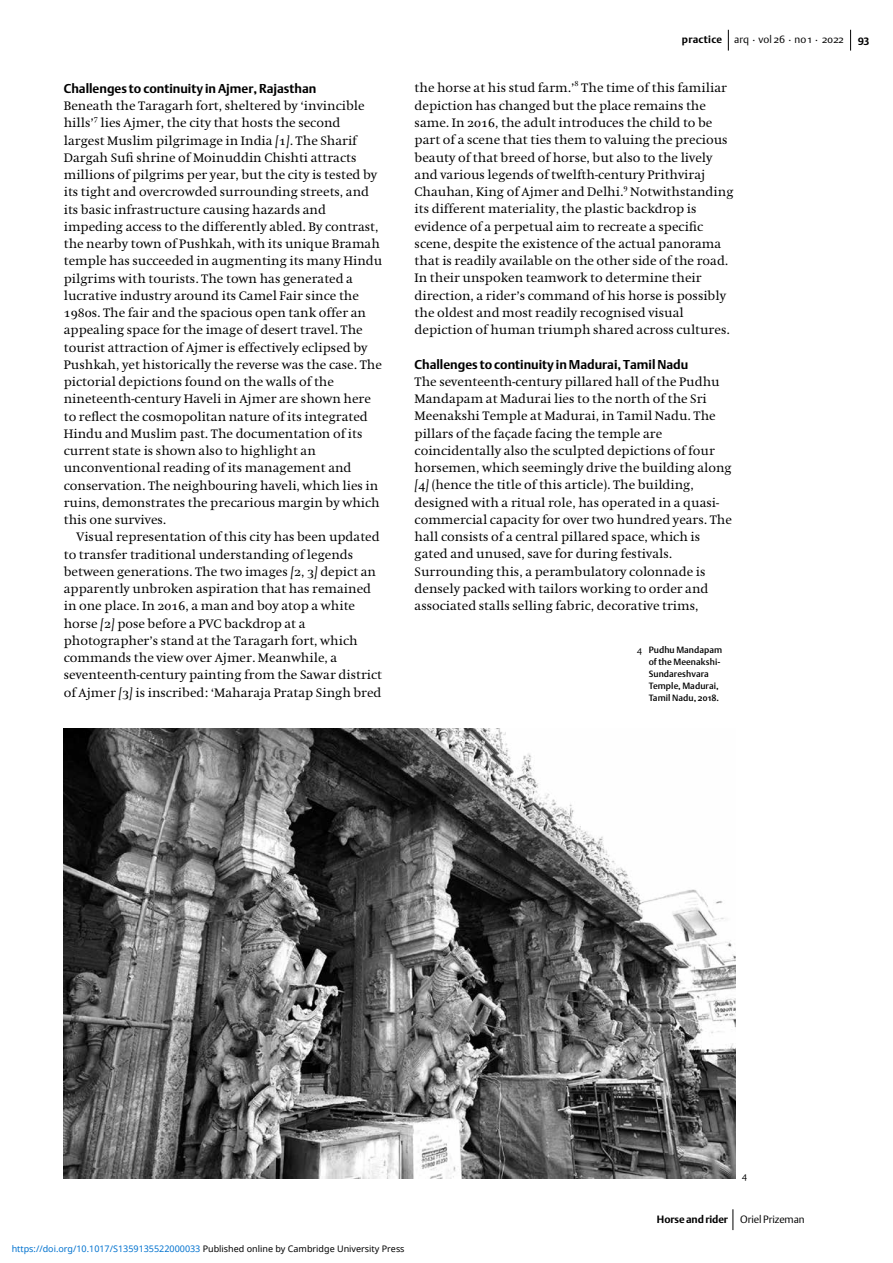
<style>
.page{position:relative;width:893px;height:1263px;background:#fff}
.page>*{position:absolute;margin:0;border:0;box-sizing:border-box;transform-origin:0 0}
.t1{font:12.75px/17.2px "Hollander";color:#000}
.t2{font:700 12.75px "DTL Argo ST";color:#000}
.t3{font:700 10.5px "DTL Argo ST";letter-spacing:-.01em;color:#000}
.t4{font:10.5px "DTL Argo ST Light";color:#000}
.t5{font:9px "Noto Sans";color:#0172cf}
.t6{font:9px/12px "DTL Argo ST Medium";letter-spacing:.01em;color:#000}
.t7{font:9px "DTL Argo ST Light";color:#000}
.t8{font:7.65px "Hollander SC";color:#000}
.s1{font-style:italic}
.s2{font-family:"Hollander SC"}
.s3{font-family:"DTL Argo ST";font-weight:700}
.s4{font-family:"DTL Argo ST Light"}
.s5{color:#000}
.s6{font-family:"DTL Argo ST Light";font-weight:400}
</style>
<div class="page">
<svg style="left:728px;top:30px;width:1px;height:21px"></svg>
<svg style="left:850px;top:30px;width:1px;height:21px"></svg>
<svg style="left:733px;top:1209px;width:1px;height:21px"></svg>
<img style="left:64px;top:728px;width:672px;height:450px">
<p class="t2" style="left:64px;top:81px;width:254px">Challenges to continuity in Ajmer, Rajasthan</p>
<p class="t1" style="left:64px;top:97px;width:302px">Beneath the Taragarh fort, sheltered by ‘invincible hills’</p>
<p class="t8" style="left:94px;top:114px;width:6px">7</p>
<p class="t1" style="left:64px;top:115px;width:320px;text-indent:37px">lies Ajmer, the city that hosts the second largest Muslim pilgrimage in India <span class="s1">[</span><span class="s2">1</span><span class="s1">]</span>. The Sharif Dargah Sufi shrine of Moinuddin Chishti attracts millions of pilgrims per year, but the city is tested by its tight and overcrowded surrounding streets, and its basic infrastructure causing hazards and impeding access to the differently abled. By contrast, the nearby town of Pushkah, with its unique Bramah temple has succeeded in augmenting its many Hindu pilgrims with tourists. The town has generated a lucrative industry around its Camel Fair since the <span class="s2">1980</span>s. The fair and the spacious open tank offer an appealing space for the image of desert travel. The tourist attraction of Ajmer is effectively eclipsed by Pushkah, yet historically the reverse was the case. The pictorial depictions found on the walls of the nineteenth-century Haveli in Ajmer are shown here to reflect the cosmopolitan nature of its integrated Hindu and Muslim past. The documentation of its current state is shown also to highlight an unconventional reading of its management and conservation. The neighbouring haveli, which lies in ruins, demonstrates the precarious margin by which this one survives.</p>
<p class="t1" style="left:64px;top:529px;width:320px;text-indent:13px">Visual representation of this city has been updated to transfer traditional understanding of legends between generations. The two images <span class="s1">[</span><span class="s2">2</span>, <span class="s2">3</span><span class="s1">]</span> depict an apparently unbroken aspiration that has remained in one place. In <span class="s2">2016</span>, a man and boy atop a white horse <span class="s1">[</span><span class="s2">2</span><span class="s1">]</span> pose before a PVC backdrop at a photographer’s stand at the Taragarh fort, which commands the view over Ajmer. Meanwhile, a seventeenth-century painting from the Sawar district of Ajmer <span class="s1">[</span><span class="s2">3</span><span class="s1">]</span> is inscribed: ‘Maharaja Pratap Singh bred</p>
<p class="t4" style="left:682px;top:33px;width:163px"><span class="s3">practice</span> arq . vol 26 . no 1 . 2022</p>
<p class="t3" style="left:858px;top:33px;width:13px">93</p>
<p class="t1" style="left:415px;top:80px;width:161px">the horse at his stud farm.’</p>
<p class="t8" style="left:574px;top:79px;width:6px">8</p>
<p class="t1" style="left:415px;top:80px;width:314px;text-indent:167px">The time of this familiar depiction has changed but the place remains the same. In <span class="s2">2016</span>, the adult introduces the child to be part of a scene that ties them to valuing the precious beauty of that breed of horse, but also to the lively and various legends of twelfth-century Prithviraj Chauhan, King of Ajmer and Delhi.</p>
<p class="t8" style="left:623px;top:183px;width:6px">9</p>
<p class="t1" style="left:415px;top:183px;width:320px;text-indent:216px">Notwithstanding its different materiality, the plastic backdrop is evidence of a perpetual aim to recreate a specific scene, despite the existence of the actual panorama that is readily available on the other side of the road.<br>In their unspoken teamwork to determine their direction, a rider’s command of his horse is possibly the oldest and most readily recognised visual depiction of human triumph shared across cultures.</p>
<p class="t2" style="left:415px;top:357px;width:275px">Challenges to continuity in Madurai, Tamil Nadu</p>
<p class="t1" style="left:415px;top:373px;width:319px">The seventeenth-century pillared hall of the Pudhu Mandapam at Madurai lies to the north of the Sri Meenakshi Temple at Madurai, in Tamil Nadu. The pillars of the façade facing the temple are coincidentally also the sculpted depictions of four horsemen, which seemingly drive the building along <span class="s1">[</span><span class="s2">4</span><span class="s1">]</span> (hence the title of this article). The building, designed with a ritual role, has operated in a quasi&shy;commercial capacity for over two hundred years. The hall consists of a central pillared space, which is gated and unused, save for during festivals.<br>Surrounding this, a perambulatory colonnade is densely packed with tailors working to order and associated stalls selling fabric, decorative trims,</p>
<p class="t6" style="left:649px;top:644px;width:75px;text-indent:-12px"><span class="s4">4</span> Pudhu Mandapam of the Meenakshi-<br>Sundareshvara<br>Temple, Madurai,<br>Tamil Nadu, 2018.</p>
<p class="t5" style="left:12px;top:1243px;width:394px">https://doi.org/10.1017/S1359135522000033 <span class="s5">Published online by Cambridge University Press</span></p>
<p class="t7" style="left:742px;top:1170px;width:7px">4</p>
<p class="t3" style="left:657px;top:1212px;width:149px">Horse and rider <span class="s6">Oriel Prizeman</span></p>
</div>
